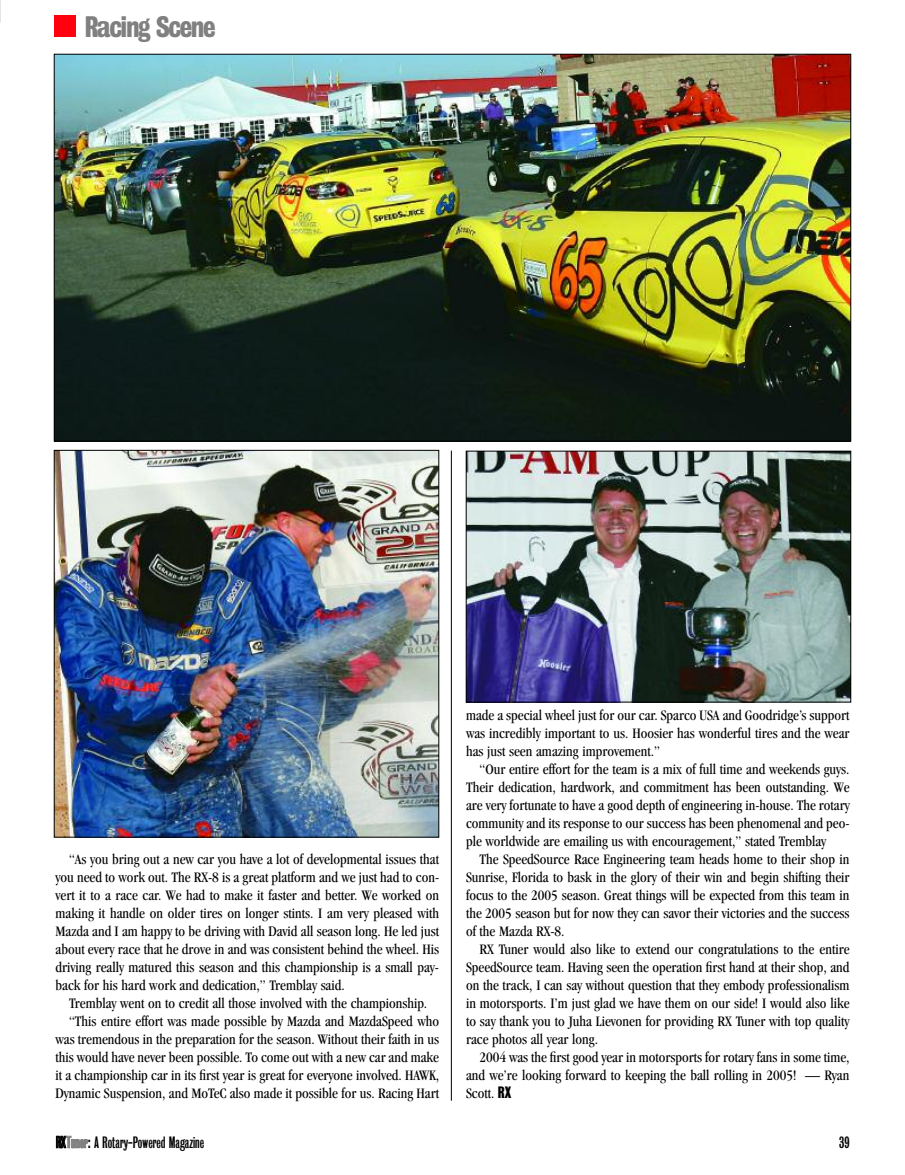
<style>
.page{position:relative;width:905px;height:1175px;background:#fff}
.page>*{position:absolute;margin:0;border:0;box-sizing:border-box;transform-origin:0 0}
.t1{font:27px "Bureau Grot Three Seven";letter-spacing:-.05em;color:#808080}
.t2{font:condensed 15px/18px "Garamond";color:#000;text-align:justify}
.t3{font:15px "Bureau Grot One Three";color:#000}
.s1{font-family:"Bureau Grot One Seven";font-stretch:normal}
.s2{color:#808080}
</style>
<div class="page">
<div style="left:54px;top:15px;width:21px;height:22px;background:#ff000f"></div>
<svg style="left:0;top:0;width:1px;height:23px"></svg>
<img style="left:56px;top:56px;width:792px;height:383px">
<img style="left:56px;top:452px;width:381px;height:383px">
<div style="left:54px;top:450px;width:385px;height:387px;border:1px solid #000"></div>
<img style="left:468px;top:453px;width:380px;height:247px">
<div style="left:466px;top:451px;width:384px;height:251px;border:1px solid #000"></div>
<hr style="left:451px;top:450px;width:1px;height:650px;background:#000">
<h1 class="t1" style="left:85px;top:11px;width:132px">Racing Scene</h1>
<p class="t2" style="left:56px;top:851px;width:385px;text-indent:14px">“As you bring out a new car you have a lot of developmental issues that you need to work out. The RX-8 is a great platform and we just had to con&shy;vert it to a race car. We had to make it faster and better. We worked on making it handle on older tires on longer stints. I am very pleased with Mazda and I am happy to be driving with David all season long. He led just about every race that he drove in and was consistent behind the wheel. His driving really matured this season and this championship is a small pay&shy;back for his hard work and dedication,” Tremblay said.</p>
<p class="t2" style="left:69px;top:995px;width:360px">Tremblay went on to credit all those involved with the championship.</p>
<p class="t2" style="left:69px;top:1013px;width:371px">“This entire effort was made possible by Mazda and MazdaSpeed who</p>
<p class="t2" style="left:56px;top:1031px;width:385px">was tremendous in the preparation for the season. Without their faith in us</p>
<p class="t2" style="left:56px;top:1049px;width:385px">this would have never been possible. To come out with a new car and make</p>
<p class="t2" style="left:56px;top:1067px;width:385px">it a championship car in its first year is great for everyone involved. HAWK,</p>
<p class="t2" style="left:56px;top:1085px;width:385px">Dynamic Suspension, and MoTeC also made it possible for us. Racing Hart</p>
<p class="t2" style="left:466px;top:707px;width:385px">made a special wheel just for our car. Sparco USA and Goodridge’s support was incredibly important to us. Hoosier has wonderful tires and the wear has just seen amazing improvement.”</p>
<p class="t2" style="left:466px;top:761px;width:385px;text-indent:14px">“Our entire effort for the team is a mix of full time and weekends guys.<br>Their dedication, hardwork, and commitment has been outstanding. We are very fortunate to have a good depth of engineering in-house. The rotary community and its response to our success has been phenomenal and peo&shy;ple worldwide are emailing us with encouragement,” stated Tremblay</p>
<p class="t2" style="left:466px;top:851px;width:385px;text-indent:14px">The SpeedSource Race Engineering team heads home to their shop in Sunrise, Florida to bask in the glory of their win and begin shifting their focus to the 2005 season. Great things will be expected from this team in the 2005 season but for now they can savor their victories and the success of the Mazda RX-8.</p>
<p class="t2" style="left:466px;top:941px;width:385px;text-indent:14px">RX Tuner would also like to extend our congratulations to the entire SpeedSource team. Having seen the operation first hand at their shop, and on the track, I can say without question that they embody professionalism in motorsports. I’m just glad we have them on our side! I would also like to say thank you to Juha Lievonen for providing RX Tuner with top quality race photos all year long.</p>
<p class="t2" style="left:466px;top:1049px;width:385px;text-indent:14px">2004 was the first good year in motorsports for rotary fans in some time, and we’re looking forward to keeping the ball rolling in 2005! — Ryan Scott. <span class="s1">RX</span></p>
<p class="t3" style="left:56px;top:1134px;width:150px">RX<span class="s2">Tuner</span>: A Rotary-Powered Magazine</p>
<p class="t3" style="left:839px;top:1134px;width:12px">39</p>
</div>
